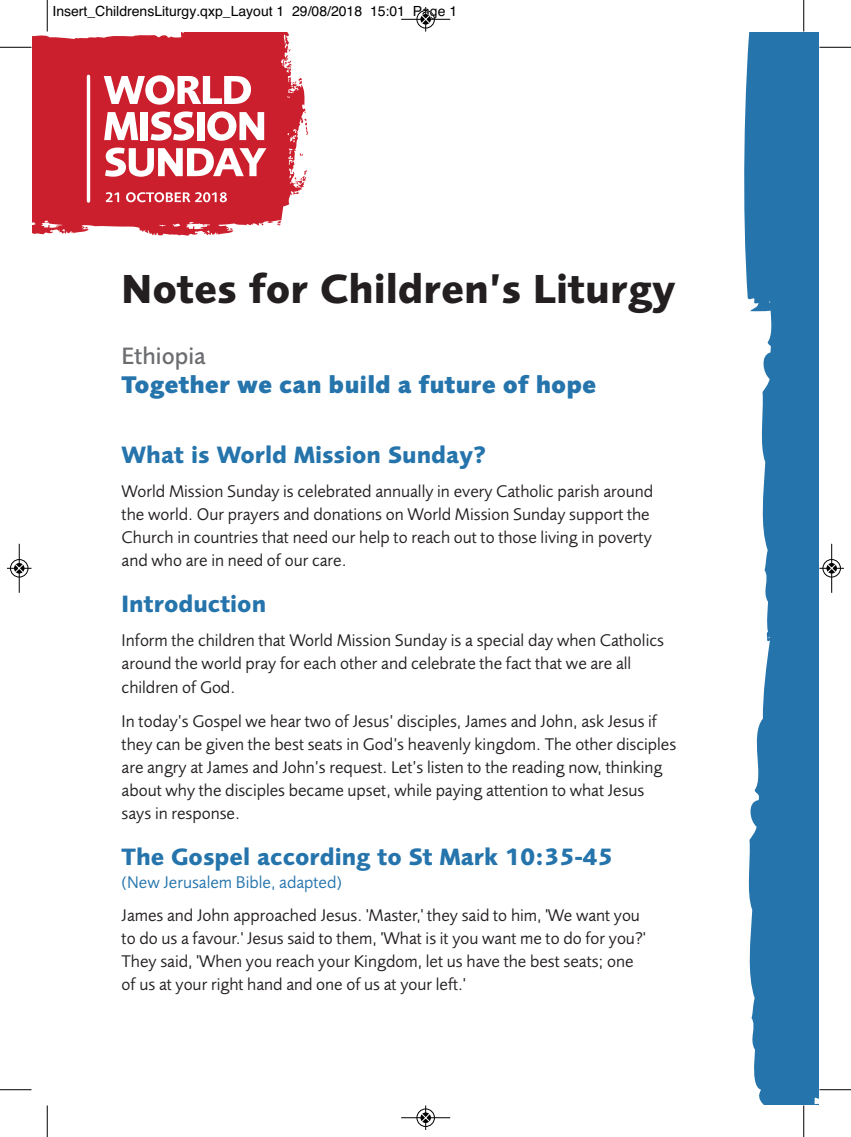
<style>
.page{position:relative;width:851px;height:1137px;background:#fff}
.page>*{position:absolute;margin:0;border:0;box-sizing:border-box;transform-origin:0 0}
.t1{font:700 42px "Foundry Sans";color:#231f20}
.t2{font:700 24.5px "Foundry Sans";color:#2574ac}
.t3{font:800 24.5px "Foundry Sans";color:#2574ac}
.t4{font:500 24.5px "Foundry Sans";color:#6c6d70}
.t5{font:17.5px/23.1px "Foundry Sans";color:#231f20}
.t6{font:17.5px "Foundry Sans";color:#2574ac}
.t7{font:14px "Helvetica";color:#000}
</style>
<div class="page">
<svg style="left:744px;top:32px;width:75px;height:1072px;fill:#2574ac"></svg>
<svg style="left:32px;top:32px;width:274px;height:204px;fill:#cc1f2e"></svg>
<svg style="left:299px;top:153px;width:4px;height:3px"></svg>
<svg style="left:286px;top:45px;width:5px;height:7px"></svg>
<svg style="left:302px;top:117px;width:6px;height:18px"></svg>
<svg style="left:294px;top:78px;width:9px;height:6px"></svg>
<svg style="left:294px;top:170px;width:13px;height:14px"></svg>
<svg style="left:284px;top:61px;width:8px;height:7px"></svg>
<svg style="left:104px;top:75px;width:147px;height:30px"></svg>
<svg style="left:104px;top:112px;width:34px;height:28px"></svg>
<div style="left:140px;top:112px;width:8px;height:28px;background:#fff"></div>
<svg style="left:151px;top:111px;width:43px;height:29px"></svg>
<div style="left:197px;top:112px;width:7px;height:28px;background:#fff"></div>
<svg style="left:207px;top:111px;width:57px;height:30px"></svg>
<svg style="left:105px;top:147px;width:161px;height:30px"></svg>
<hr style="left:87px;top:76px;width:3px;height:125px;background:#fff">
<svg style="left:106px;top:192px;width:13px;height:10px"></svg>
<svg style="left:126px;top:192px;width:101px;height:10px"></svg>
<hr style="left:47px;top:0;width:1px;height:32px;background:#000">
<hr style="left:0;top:47px;width:32px;height:1px;background:#000">
<hr style="left:803px;top:0;width:1px;height:32px;background:#000">
<hr style="left:819px;top:47px;width:32px;height:1px;background:#000">
<hr style="left:47px;top:1105px;width:1px;height:31px;background:#000">
<hr style="left:0;top:1089px;width:32px;height:1px;background:#000">
<hr style="left:803px;top:1105px;width:1px;height:31px;background:#000">
<hr style="left:819px;top:1089px;width:32px;height:1px;background:#000">
<div style="left:416px;top:10px;width:19px;height:19px;border:1px solid #fff;border-radius:50%"></div>
<hr style="left:401px;top:19px;width:49px;height:1px;background:#000">
<div style="left:417px;top:10px;width:18px;height:18px;border:1px solid #000;border-radius:50%"></div>
<svg style="left:421px;top:7px;width:9px;height:25px"></svg>
<div style="left:416px;top:1108px;width:19px;height:18px;border:1px solid #fff;border-radius:50%"></div>
<hr style="left:401px;top:1117px;width:49px;height:1px;background:#000">
<div style="left:417px;top:1108px;width:18px;height:18px;border:1px solid #000;border-radius:50%"></div>
<svg style="left:421px;top:1105px;width:9px;height:24px"></svg>
<div style="left:10px;top:559px;width:19px;height:18px;border:1px solid #fff;border-radius:50%"></div>
<hr style="left:19px;top:543px;width:1px;height:49px;background:#000">
<div style="left:10px;top:559px;width:18px;height:18px;border:1px solid #000;border-radius:50%"></div>
<div style="left:14px;top:563px;width:10px;height:10px;background:#000;border-radius:50%"></div>
<svg style="left:7px;top:563px;width:25px;height:9px"></svg>
<div style="left:822px;top:559px;width:19px;height:18px;border:1px solid #fff;border-radius:50%"></div>
<hr style="left:831px;top:543px;width:1px;height:49px;background:#000">
<div style="left:823px;top:559px;width:18px;height:18px;border:1px solid #000;border-radius:50%"></div>
<div style="left:826px;top:563px;width:11px;height:10px;background:#000;border-radius:50%"></div>
<svg style="left:819px;top:563px;width:25px;height:9px"></svg>
<p class="t7" style="left:52px;top:3px;width:406px">Insert_ChildrensLiturgy.qxp_Layout 1 29/08/2018 15:01 Page 1</p>
<h1 class="t1" style="left:122px;top:272px;width:555px">Notes for Children’s Liturgy</h1>
<h2 class="t4" style="left:122px;top:346px;width:86px">Ethiopia</h2>
<h2 class="t3" style="left:122px;top:375px;width:476px">Together we can build a future of hope</h2>
<h2 class="t2" style="left:122px;top:445px;width:366px">What is World Mission Sunday?</h2>
<p class="t5" style="left:122px;top:481px;width:533px">World Mission Sunday is celebrated annually in every Catholic parish around the world. Our prayers and donations on World Mission Sunday support the Church in countries that need our help to reach out to those living in poverty and who are in need of our care.</p>
<h2 class="t2" style="left:122px;top:594px;width:146px">Introduction</h2>
<p class="t5" style="left:122px;top:630px;width:544px">Inform the children that World Mission Sunday is a special day when Catholics around the world pray for each other and celebrate the fact that we are all children of God.</p>
<p class="t5" style="left:122px;top:710px;width:556px">In today’s Gospel we hear two of Jesus’ disciples, James and John, ask Jesus if they can be given the best seats in God’s heavenly kingdom. The other disciples are angry at James and John’s request. Let’s listen to the reading now, thinking about why the disciples became upset, while paying attention to what Jesus says in response.</p>
<h2 class="t2" style="left:122px;top:847px;width:493px">The Gospel according to St Mark 10:35-45</h2>
<p class="t6" style="left:122px;top:875px;width:222px">(New Jerusalem Bible, adapted)</p>
<p class="t5" style="left:122px;top:905px;width:526px">James and John approached Jesus. 'Master,' they said to him, 'We want you to do us a favour.' Jesus said to them, 'What is it you want me to do for you?' They said, 'When you reach your Kingdom, let us have the best seats; one of us at your right hand and one of us at your left.'</p>
</div>
